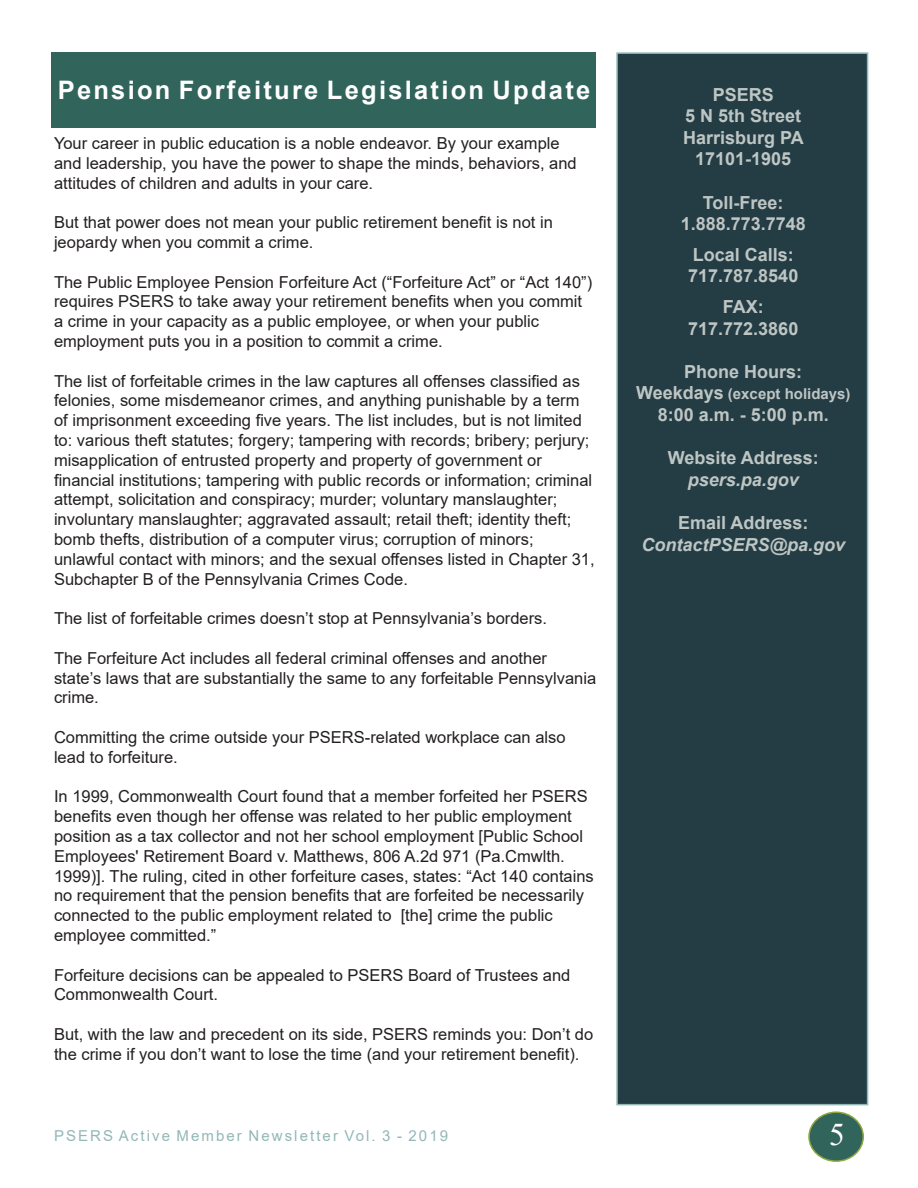
<style>
.page{position:relative;width:918px;height:1188px;background:#fff}
.page>*{position:absolute;margin:0;border:0;box-sizing:border-box;transform-origin:0 0}
.t1{font:31.5px "Times New Roman";color:#fff}
.t2{font:700 25.5px "Arial";letter-spacing:.09em;color:#fff}
.t3{font:700 18px/21.6px "Arial";color:#bec6c4;text-align:center}
.t4{font:italic 700 18px "Arial";color:#bec6c4}
.Default{font:16.5px/19.8px "Arial";color:#231f20}
.t5{font:15px "Arial";letter-spacing:.14em;color:#93b7b7}
.t6{font:700 15px "Arial";color:#bec6c4}
.s1{font-size:18px}
</style>
<div class="page">
<div style="left:809px;top:1112px;width:54px;height:49px;background:#31645b;border-radius:50%"></div>
<div style="left:808px;top:1112px;width:56px;height:50px;border:2px solid #8ea740;border-radius:50%"></div>
<div style="left:616px;top:52px;width:252px;height:1053px;background:#243c44;border:2px solid #93b7b7"></div>
<div style="left:52px;top:52px;width:544px;height:76px;background:#31645b"></div>
<h2 class="t2" style="left:58px;top:73px;width:534px">Pension Forfeiture Legislation Update</h2>
<p class="Default" style="left:54px;top:133px;width:524px">Your career in public education is a noble endeavor. By your example and leadership, you have the power to shape the minds, behaviors, and attitudes of children and adults in your care.</p>
<p class="Default" style="left:54px;top:212px;width:500px">But that power does not mean your public retirement benefit is not in jeopardy when you commit a crime.</p>
<p class="Default" style="left:54px;top:272px;width:540px">The Public Employee Pension Forfeiture Act (“Forfeiture Act” or “Act 140”) requires PSERS to take away your retirement benefits when you commit a crime in your capacity as a public employee, or when your public employment puts you in a position to commit a crime.</p>
<p class="Default" style="left:54px;top:371px;width:542px">The list of forfeitable crimes in the law captures all offenses classified as felonies, some misdemeanor crimes, and anything punishable by a term of imprisonment exceeding five years. The list includes, but is not limited to: various theft statutes; forgery; tampering with records; bribery; perjury; misapplication of entrusted property and property of government or financial institutions; tampering with public records or information; criminal attempt, solicitation and conspiracy; murder; voluntary manslaughter; involuntary manslaughter; aggravated assault; retail theft; identity theft; bomb thefts, distribution of a computer virus; corruption of minors; unlawful contact with minors; and the sexual offenses listed in Chapter 31, Subchapter B of the Pennsylvania Crimes Code.</p>
<p class="Default" style="left:54px;top:608px;width:495px">The list of forfeitable crimes doesn’t stop at Pennsylvania’s borders.</p>
<p class="Default" style="left:54px;top:648px;width:544px">The Forfeiture Act includes all federal criminal offenses and another state’s laws that are substantially the same to any forfeitable Pennsylvania crime.</p>
<p class="Default" style="left:54px;top:727px;width:513px">Committing the crime outside your PSERS-related workplace can also lead to forfeiture.</p>
<p class="Default" style="left:54px;top:787px;width:541px">In 1999, Commonwealth Court found that a member forfeited her PSERS benefits even though her offense was related to her public employment position as a tax collector and not her school employment [Public School Employees' Retirement Board v. Matthews, 806 A.2d 971 (Pa.Cmwlth.<br>1999)]. The ruling, cited in other forfeiture cases, states: “Act 140 contains no requirement that the pension benefits that are forfeited be necessarily connected to the public employment related to [the] crime the public employee committed.”</p>
<p class="Default" style="left:54px;top:965px;width:518px">Forfeiture decisions can be appealed to PSERS Board of Trustees and<br>Commonwealth Court.</p>
<p class="Default" style="left:54px;top:1024px;width:541px">But, with the law and precedent on its side, PSERS reminds you: Don’t do the crime if you don’t want to lose the time (and your retirement benefit).</p>
<p class="t3" style="left:713px;top:84px;width:63px">PSERS</p>
<p class="t3" style="left:683px;top:105px;width:122px">5 N 5th Street<br>Harrisburg PA<br>17101-1905</p>
<p class="t3" style="left:703px;top:192px;width:82px">Toll-Free:</p>
<p class="t3" style="left:681px;top:213px;width:127px">1.888.773.7748</p>
<p class="t3" style="left:693px;top:244px;width:103px">Local Calls:</p>
<p class="t3" style="left:688px;top:265px;width:112px">717.787.8540</p>
<p class="t3" style="left:723px;top:296px;width:42px">FAX:</p>
<p class="t3" style="left:688px;top:318px;width:112px">717.772.3860</p>
<p class="t3" style="left:684px;top:361px;width:120px">Phone Hours:</p>
<p class="t6" style="left:636px;top:384px;width:216px"><span class="s1">Weekdays</span> (except holidays)</p>
<p class="t3" style="left:658px;top:404px;width:173px">8:00 a.m. - 5:00 p.m.</p>
<p class="t3" style="left:668px;top:447px;width:153px">Website Address:</p>
<p class="t4" style="left:688px;top:467px;width:113px">psers.pa.gov</p>
<p class="t3" style="left:678px;top:512px;width:132px">Email Address:</p>
<p class="t4" style="left:642px;top:532px;width:205px">ContactPSERS@pa.gov</p>
<p class="t5" style="left:54px;top:1125px;width:396px">PSERS Active Member Newsletter Vol. 3 - 2019</p>
<h1 class="t1" style="left:829px;top:1112px;width:17px">5</h1>
</div>
